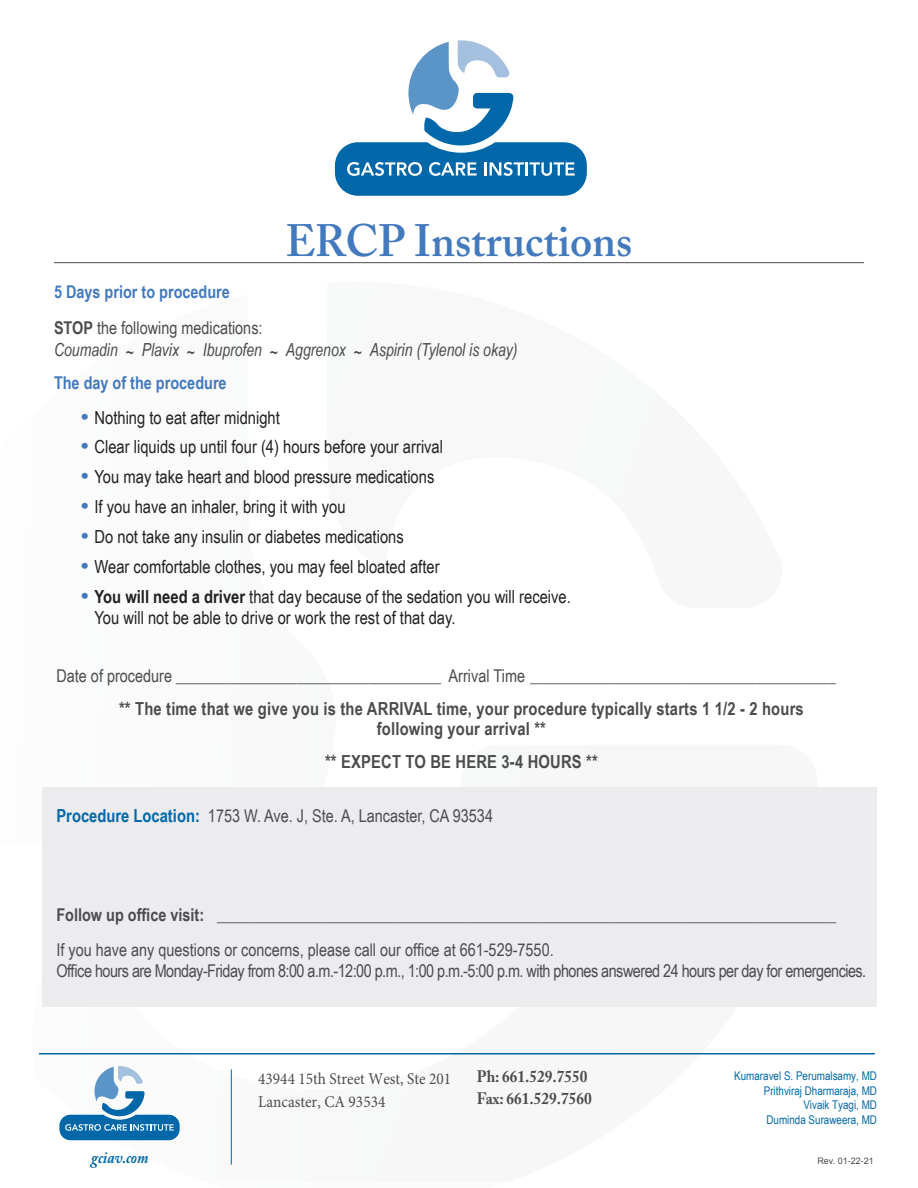
<style>
.page{position:relative;width:918px;height:1188px;background:#fff}
.page>*{position:absolute;margin:0;border:0;box-sizing:border-box;transform-origin:0 0}
.t1{font:600 45px "Adobe Caslon Pro";color:#4379bd}
.t2{font:18px/21px "Arial Narrow";color:#231f20}
.Content{font:700 18px/19.5px "Arial Narrow";letter-spacing:.01em;color:#4b4c4d;text-align:center}
.Content-2{font:italic 18px "Arial Narrow";color:#4b4c4d;scale:.95 1}
.Content-3{font:17.7px/21.1px "Arial Narrow";letter-spacing:-.03em;color:#4b4c4d}
.Content-4{font:17.7px "Arial Narrow";color:#4b4c4d}
.Content-5{font:700 17.7px "Arial Narrow";color:#4b4c4d}
.Content-6{font:700 17.7px "Arial Narrow";color:#4379bd}
.t3{font:16.5px/22.5px "Minion Pro";color:#4b4c4d;scale:.93 1}
.t4{font:700 16.5px/22.5px "Adobe Caslon Pro";color:#4b4c4d;scale:.93 1}
.t5{font:italic 700 16.5px "Adobe Caslon Pro";color:#0068a9;scale:.9 1}
.t6{font:12px/14.5px "Arial Narrow";color:#0068a9;text-align:right}
.t7{font:9px "Arial";color:#4b4c4d}
.s1{font-weight:700}
.s2{font-family:"Arial";font-weight:700;font-size:21px;color:#4379bd}
.s3{font-weight:700;font-size:18px;color:#0068a9}
</style>
<div class="page">
<hr style="left:231px;top:1069px;width:1px;height:96px;background:#0068a9">
<svg style="left:335px;top:40px;width:252px;height:156px"></svg>
<hr style="left:39px;top:1053px;width:836px;height:1px;background:#0068a9">
<svg style="left:59px;top:1066px;width:121px;height:74px"></svg>
<hr style="left:54px;top:262px;width:810px;height:1px;background:#4b4c4d">
<div style="left:42px;top:787px;width:834px;height:220px;background:#ececee"></div>
<p class="t1" style="left:286px;top:214px;width:348px">ERCP Instructions</p>
<p class="Content-6" style="left:54px;top:278px;width:177px">5 Days prior to procedure</p>
<p class="Content-4" style="left:54px;top:314px;width:210px"><span class="s1">STOP</span> the following medications:</p>
<p class="Content-2" style="left:54px;top:337px;width:489px">Coumadin ~ Plavix ~ Ibuprofen ~ Aggrenox ~ Aspirin (Tylenol is okay)</p>
<p class="Content-6" style="left:54px;top:369px;width:174px">The day of the procedure</p>
<p class="t2" style="left:81px;top:406px;width:200px"><span class="s2">•</span> Nothing to eat after midnight</p>
<p class="t2" style="left:81px;top:436px;width:364px"><span class="s2">•</span> Clear liquids up until four (4) hours before your arrival</p>
<p class="t2" style="left:81px;top:466px;width:355px"><span class="s2">•</span> You may take heart and blood pressure medications</p>
<p class="t2" style="left:81px;top:496px;width:266px"><span class="s2">•</span> If you have an inhaler, bring it with you</p>
<p class="t2" style="left:81px;top:526px;width:324px"><span class="s2">•</span> Do not take any insulin or diabetes medications</p>
<p class="t2" style="left:81px;top:556px;width:360px"><span class="s2">•</span> Wear comfortable clothes, you may feel bloated after</p>
<p class="t2" style="left:94px;top:586px;width:478px;text-indent:-14px"><span class="s2">•</span> <span class="s1">You will need a driver</span> that day because of the sedation you will receive.<br>You will not be able to drive or work the rest of that day.</p>
<p class="Content-4" style="left:56px;top:663px;width:781px">Date of procedure _________________________________ Arrival Time ______________________________________</p>
<p class="Content" style="left:119px;top:698px;width:686px">** The time that we give you is the ARRIVAL time, your procedure typically starts 1 1/2 - 2 hours following your arrival **</p>
<p class="Content" style="left:325px;top:751px;width:274px">** EXPECT TO BE HERE 3-4 HOURS **</p>
<p class="Content-4" style="left:56px;top:803px;width:438px"><span class="s3">Procedure Location:</span> 1753 W. Ave. J, Ste. A, Lancaster, CA 93534</p>
<p class="Content-5" style="left:56px;top:901px;width:781px">Follow up office visit: _____________________________________________________________________________</p>
<p class="Content-3" style="left:56px;top:938px;width:811px">If you have any questions or concerns, please call our office at 661-529-7550.<br>Office hours are Monday-Friday from 8:00 a.m.-12:00 p.m., 1:00 p.m.-5:00 p.m. with phones answered 24 hours per day for emergencies.</p>
<p class="t5" style="left:91px;top:1148px;width:65px">gciav.com</p>
<p class="t3" style="left:258px;top:1068px;width:209px">43944 15th Street West, Ste 201<br>Lancaster, CA 93534</p>
<p class="t4" style="left:477px;top:1065px;width:125px">Ph: 661.529.7550<br>Fax: 661.529.7560</p>
<p class="t6" style="left:734px;top:1068px;width:144px">Kumaravel S. Perumalsamy, MD<br>Prithviraj Dharmaraja, MD<br>Vivaik Tyagi, MD<br>Duminda Suraweera, MD</p>
<p class="t7" style="left:817px;top:1155px;width:58px">Rev. 01-22-21</p>
</div>
